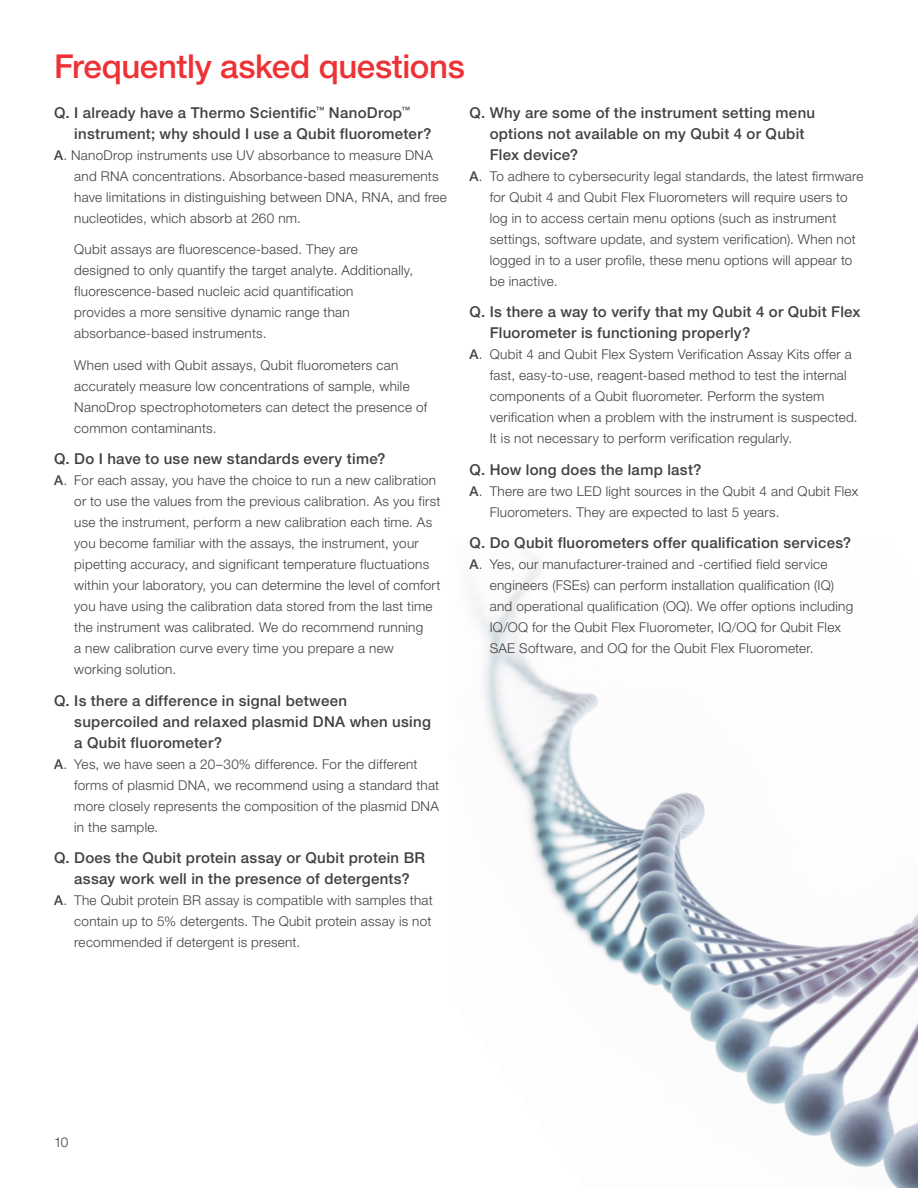
<style>
.page{position:relative;width:918px;height:1188px;background:#fff}
.page>*{position:absolute;margin:0;border:0;box-sizing:border-box;transform-origin:0 0}
.t1{font:500 33px "Helvetica Neue LTW1 G";letter-spacing:-.01em;color:#ee3134}
.t2{font:500 15px/21px "Helvetica Neue LTW1 G";letter-spacing:.02em;color:#414042}
.t3{font:300 13.5px/21px "Helvetica Neue LTW1 G";letter-spacing:.02em;color:#414042}
.s1{font-weight:500}
</style>
<div class="page">
<img style="left:472px;top:554px;width:446px;height:634px">
<h1 class="t1" style="left:54px;top:46px;width:412px">Frequently asked questions</h1>
<p class="t2" style="left:74px;top:102px;width:359px;text-indent:-20px">Q. I already have a Thermo Scientific<sup>™</sup> NanoDrop<sup>™ </sup>instrument; why should I use a Qubit fluorometer?</p>
<p class="t3" style="left:74px;top:144px;width:374px;text-indent:-20px"><span class="s1">A</span>. NanoDrop instruments use UV absorbance to measure DNA and RNA concentrations. Absorbance-based measurements have limitations in distinguishing between DNA, RNA, and free nucleotides, which absorb at 260 nm.</p>
<p class="t3" style="left:74px;top:239px;width:340px">Qubit assays are fluorescence-based. They are designed to only quantify the target analyte. Additionally, fluorescence‑based nucleic acid quantification<br>provides a more sensitive dynamic range than absorbance‑based instruments.</p>
<p class="t3" style="left:74px;top:354px;width:354px">When used with Qubit assays, Qubit fluorometers can accurately measure low concentrations of sample, while NanoDrop spectrophotometers can detect the presence of common contaminants.</p>
<p class="t2" style="left:54px;top:448px;width:333px">Q. Do I have to use new standards every time?</p>
<p class="t3" style="left:74px;top:470px;width:368px;text-indent:-20px"><span class="s1">A</span>. For each assay, you have the choice to run a new calibration or to use the values from the previous calibration. As you first use the instrument, perform a new calibration each time. As you become familiar with the assays, the instrument, your pipetting accuracy, and significant temperature fluctuations within your laboratory, you can determine the level of comfort you have using the calibration data stored from the last time the instrument was calibrated. We do recommend running<br>a new calibration curve every time you prepare a new working solution.</p>
<p class="t2" style="left:74px;top:690px;width:358px;text-indent:-20px">Q. Is there a difference in signal between supercoiled and relaxed plasmid DNA when using a Qubit fluorometer?</p>
<p class="t3" style="left:74px;top:753px;width:366px;text-indent:-20px"><span class="s1">A</span>. Yes, we have seen a 20–30% difference. For the different forms of plasmid DNA, we recommend using a standard that more closely represents the composition of the plasmid DNA in the sample.</p>
<p class="t2" style="left:54px;top:847px;width:373px;text-align:center">Q. Does the Qubit protein assay or Qubit protein BR assay work well in the presence of detergents?</p>
<p class="t3" style="left:74px;top:890px;width:360px;text-align:justify;text-indent:-20px"><span class="s1">A</span>. The Qubit protein BR assay is compatible with samples that contain up to 5% detergents. The Qubit protein assay is not recommended if detergent is present.</p>
<p class="t2" style="left:490px;top:102px;width:327px;text-indent:-20px">Q. Why are some of the instrument setting menu options not available on my Qubit 4 or Qubit<br>Flex device?</p>
<p class="t3" style="left:490px;top:165px;width:375px;text-indent:-20px"><span class="s1">A</span>. To adhere to cybersecurity legal standards, the latest firmware for Qubit 4 and Qubit Flex Fluorometers will require users to log in to access certain menu options (such as instrument settings, software update, and system verification). When not logged in to a user profile, these menu options will appear to be inactive.</p>
<p class="t2" style="left:490px;top:301px;width:372px;text-indent:-20px">Q. Is there a way to verify that my Qubit 4 or Qubit Flex<br>Fluorometer is functioning properly?</p>
<p class="t3" style="left:490px;top:344px;width:369px;text-indent:-20px"><span class="s1">A</span>. Qubit 4 and Qubit Flex System Verification Assay Kits offer a fast, easy-to-use, reagent-based method to test the internal components of a Qubit fluorometer. Perform the system verification when a problem with the instrument is suspected.<br>It is not necessary to perform verification regularly.</p>
<p class="t2" style="left:470px;top:459px;width:234px">Q. How long does the lamp last?</p>
<p class="t3" style="left:490px;top:480px;width:370px;text-indent:-20px"><span class="s1">A</span>. There are two LED light sources in the Qubit 4 and Qubit Flex<br>Fluorometers. They are expected to last 5 years.</p>
<p class="t2" style="left:470px;top:532px;width:383px">Q. Do Qubit fluorometers offer qualification services?</p>
<p class="t3" style="left:490px;top:554px;width:365px;text-indent:-20px"><span class="s1">A</span>. Yes, our manufacturer-trained and -certified field service engineers (FSEs) can perform installation qualification (IQ) and operational qualification (OQ). We offer options including IQ/OQ for the Qubit Flex Fluorometer, IQ/OQ for Qubit Flex SAE Software, and OQ for the Qubit Flex Fluorometer.</p>
<p class="t3" style="left:54px;top:1132px;width:16px">10</p>
</div>
